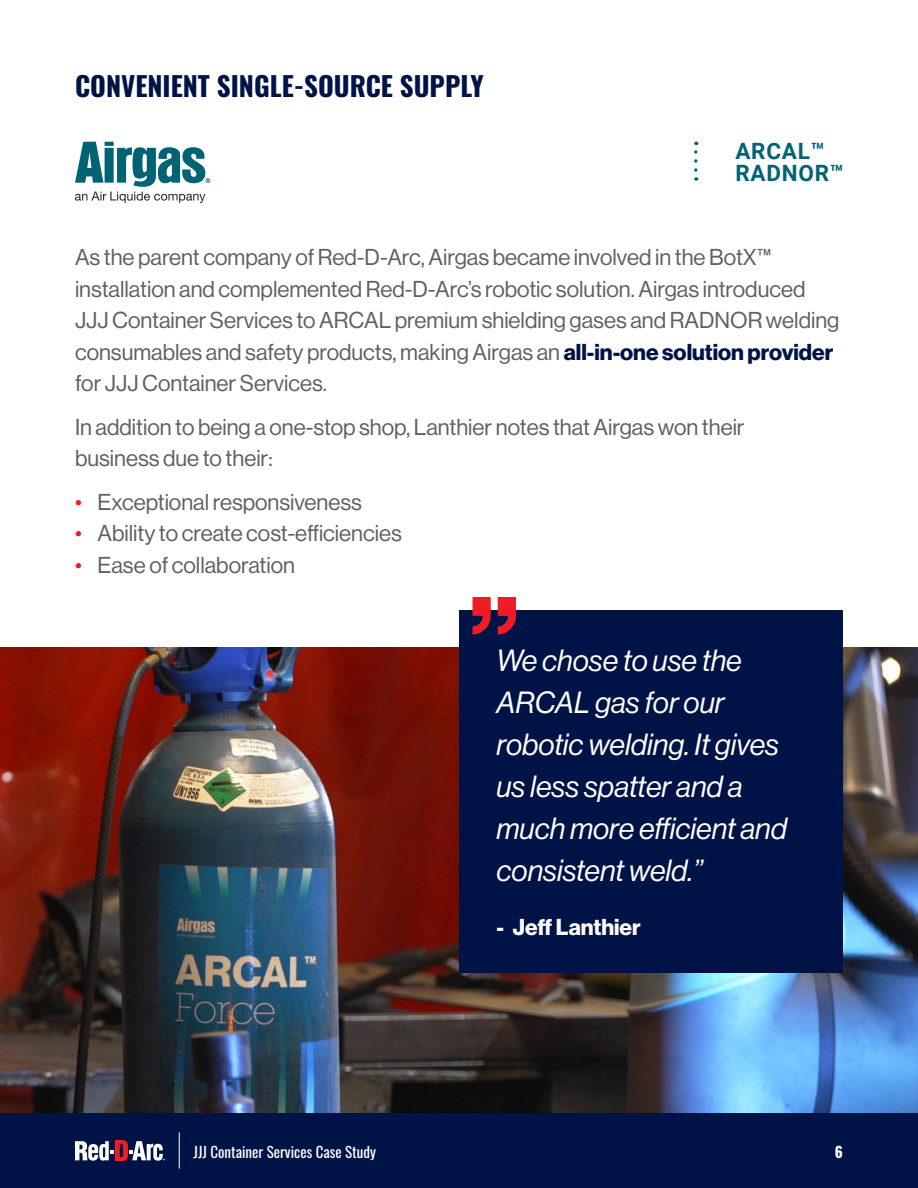
<style>
.page{position:relative;width:918px;height:1188px;background:#fff}
.page>*{position:absolute;margin:0;border:0;box-sizing:border-box;transform-origin:0 0}
.t1{font:30px/42px "N Haas Grotesk DS Pro 56 It";color:#fff}
.t2{font:700 27px "Oswald";color:#001346}
.t3{font:22.5px/31.5px "N Haas Grotesk DS Pro 55 Rg";color:#5f605f}
.t4{font:22.5px "N Haas Grotesk DS Pro 75 Bd";color:#fff}
.t5{font:700 22.5px/22px "Roboto";letter-spacing:.035em;color:#006373}
.t6{font:15px "Oswald";color:#fff}
.t7{font:700 15px "Oswald";color:#fff}
.s1{font-family:"N Haas Grotesk DS Pro 75 Bd";color:#001346}
.s2{color:#ee1d25}
</style>
<div class="page">
<img style="left:0;top:648px;width:918px;height:465px">
<div style="left:0;top:1113px;width:918px;height:75px;background:#001346"></div>
<svg style="left:75px;top:1140px;width:90px;height:21px"></svg>
<hr style="left:179px;top:1132px;width:1px;height:37px;background:#fff">
<div style="left:459px;top:610px;width:384px;height:362px;background:#001346"></div>
<svg style="left:472px;top:597px;width:19px;height:37px"></svg>
<svg style="left:498px;top:597px;width:18px;height:38px"></svg>
<svg style="left:75px;top:142px;width:135px;height:61px"></svg>
<svg style="left:694px;top:142px;width:4px;height:28px"></svg>
<p class="t2" style="left:75px;top:72px;width:410px">CONVENIENT SINGLE-SOURCE SUPPLY</p>
<p class="t5" style="left:735px;top:139px;width:110px">ARCAL™<br>RADNOR™</p>
<p class="t3" style="left:75px;top:242px;width:766px">As the parent company of Red-D-Arc, Airgas became involved in the BotX™ installation and complemented Red-D-Arc’s robotic solution. Airgas introduced JJJ Container Services to ARCAL premium shielding gases and RADNOR welding consumables and safety products, making Airgas an <span class="s1">all-in-one solution provider </span>for JJJ Container Services.</p>
<p class="t3" style="left:75px;top:411px;width:671px">In addition to being a one-stop shop, Lanthier notes that Airgas won their business due to their:</p>
<p class="t3" style="left:75px;top:486px;width:289px"><span class="s2">•</span> Exceptional responsiveness</p>
<p class="t3" style="left:75px;top:518px;width:328px"><span class="s2">•</span> Ability to create cost-efficiencies</p>
<p class="t3" style="left:75px;top:549px;width:222px"><span class="s2">•</span> Ease of collaboration</p>
<p class="t1" style="left:496px;top:639px;width:292px">We chose to use the<br>ARCAL gas for our robotic welding. It gives us less spatter and a much more efficient and consistent weld.”</p>
<p class="t4" style="left:496px;top:914px;width:146px">- Jeff Lanthier</p>
<p class="t6" style="left:194px;top:1139px;width:184px">JJJ Container Services Case Study</p>
<p class="t7" style="left:835px;top:1144px;width:10px">6</p>
</div>
